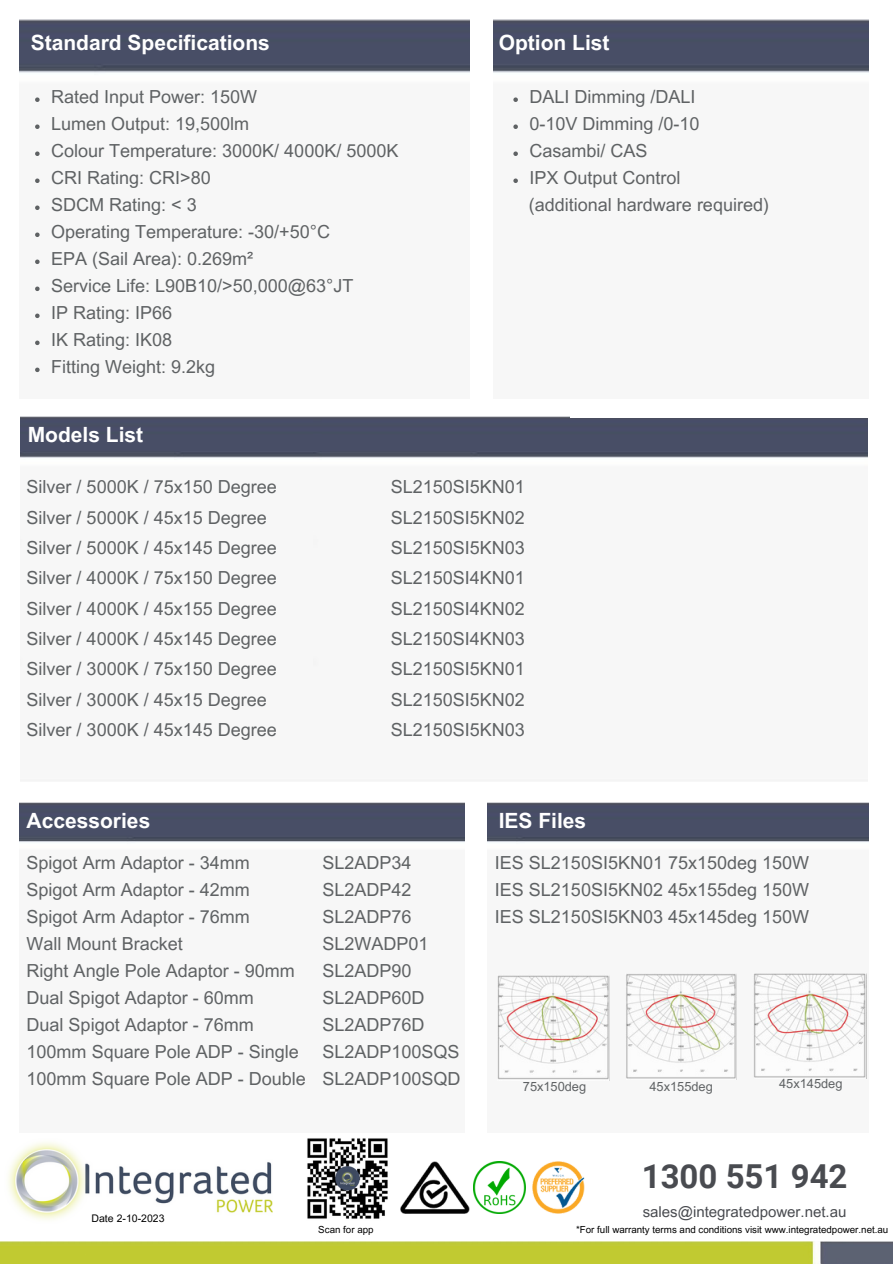
<style>
.page{position:relative;width:893px;height:1264px;background:#fff}
.page>*{position:absolute;margin:0;border:0;box-sizing:border-box;transform-origin:0 0}
.t1{font:700 33px "Roboto";color:#494b50}
.t2{font:700 21px "Arial MT Pro";color:#fff}
.t3{font:18px/27px "Arial MT Pro";color:#5f6264}
.t4{font:15px "Arial MT Pro";color:#494b50}
.t5{font:12.75px "Arial MT Pro";color:#5f6264}
.t6{font:10.5px "Arial MT Pro";color:#000}
.t7{font:9.75px "Arial MT Pro";color:#000}
</style>
<div class="page">
<img style="left:20px;top:20px;width:450px;height:353px">
<img style="left:493px;top:20px;width:375px;height:53px">
<img style="left:20px;top:417px;width:549px;height:364px">
<img style="left:314px;top:418px;width:553px;height:363px">
<svg style="left:35px;top:97px;width:5px;height:5px"></svg>
<svg style="left:35px;top:124px;width:5px;height:5px"></svg>
<svg style="left:35px;top:151px;width:5px;height:5px"></svg>
<svg style="left:35px;top:178px;width:5px;height:5px"></svg>
<svg style="left:35px;top:205px;width:5px;height:5px"></svg>
<svg style="left:35px;top:232px;width:5px;height:5px"></svg>
<svg style="left:35px;top:259px;width:5px;height:5px"></svg>
<svg style="left:35px;top:286px;width:5px;height:5px"></svg>
<svg style="left:35px;top:313px;width:5px;height:5px"></svg>
<svg style="left:35px;top:340px;width:5px;height:5px"></svg>
<svg style="left:35px;top:367px;width:5px;height:5px"></svg>
<img style="left:20px;top:802px;width:444px;height:41px">
<img style="left:488px;top:802px;width:380px;height:279px">
<img style="left:8px;top:1142px;width:264px;height:78px">
<img style="left:1px;top:1241px;width:891px;height:22px">
<img style="left:473px;top:1161px;width:52px;height:52px">
<img style="left:400px;top:1161px;width:69px;height:52px">
<img style="left:532px;top:1161px;width:53px;height:52px">
<img style="left:307px;top:1138px;width:81px;height:81px">
<img style="left:497px;top:974px;width:112px;height:106px">
<img style="left:625px;top:973px;width:111px;height:106px">
<img style="left:752px;top:973px;width:114px;height:105px">
<svg style="left:513px;top:97px;width:5px;height:5px"></svg>
<svg style="left:513px;top:124px;width:5px;height:5px"></svg>
<svg style="left:513px;top:151px;width:5px;height:5px"></svg>
<svg style="left:513px;top:178px;width:5px;height:5px"></svg>
<h4 class="t2" style="left:31px;top:35px;width:241px">Standard Specifications</h4>
<h6 class="t2" style="left:498px;top:35px;width:112px">Option List</h6>
<p class="t3" style="left:51px;top:85px;width:208px">Rated Input Power: 150W</p>
<p class="t3" style="left:51px;top:112px;width:200px">Lumen Output: 19,500lm</p>
<p class="t3" style="left:51px;top:139px;width:349px">Colour Temperature: 3000K/ 4000K/ 5000K</p>
<p class="t3" style="left:51px;top:166px;width:161px">CRI Rating: CRI&gt;80</p>
<p class="t3" style="left:51px;top:193px;width:147px">SDCM Rating: &lt; 3</p>
<p class="t3" style="left:51px;top:220px;width:280px">Operating Temperature: -30/+50°C</p>
<p class="t3" style="left:51px;top:247px;width:204px">EPA (Sail Area): 0.269m²</p>
<p class="t3" style="left:51px;top:274px;width:304px">Service Life: L90B10/&gt;50,000@63°JT</p>
<h2 class="t3" style="left:51px;top:301px;width:123px">IP Rating: IP66</h2>
<p class="t3" style="left:51px;top:328px;width:123px">IK Rating: IK08</p>
<p class="t3" style="left:51px;top:355px;width:166px">Fitting Weight: 9.2kg</p>
<p class="t2" style="left:28px;top:427px;width:117px">Models List</p>
<h1 class="t3" style="left:529px;top:85px;width:168px">DALI Dimming /DALI</h1>
<h5 class="t3" style="left:529px;top:112px;width:172px">0-10V Dimming /0-10</h5>
<p class="t3" style="left:529px;top:139px;width:120px">Casambi/ CAS</p>
<p class="t3" style="left:529px;top:166px;width:153px">IPX Output Control</p>
<p class="t3" style="left:528px;top:193px;width:242px">(additional hardware required)</p>
<p class="t3" style="left:27px;top:474px;width:252px;line-height:30.3px">Silver / 5000K / 75x150 Degree<br>Silver / 5000K / 45x15 Degree<br>Silver / 5000K / 45x145 Degree<br>Silver / 4000K / 75x150 Degree<br>Silver / 4000K / 45x155 Degree<br>Silver / 4000K / 45x145 Degree<br>Silver / 3000K / 75x150 Degree<br>Silver / 3000K / 45x15 Degree<br>Silver / 3000K / 45x145 Degree</p>
<p class="t3" style="left:391px;top:474px;width:136px;line-height:30.3px;text-align:justify">SL2150SI5KN01<br>SL2150SI5KN02<br>SL2150SI5KN03<br>SL2150SI4KN01<br>SL2150SI4KN02<br>SL2150SI4KN03<br>SL2150SI5KN01<br>SL2150SI5KN02<br>SL2150SI5KN03</p>
<p class="t2" style="left:27px;top:812px;width:125px">Accessories</p>
<h2 class="t2" style="left:498px;top:812px;width:89px">IES Files</h2>
<h6 class="t3" style="left:27px;top:851px;width:281px">Spigot Arm Adaptor - 34mm<br>Spigot Arm Adaptor - 42mm<br>Spigot Arm Adaptor - 76mm<br>Wall Mount Bracket<br>Right Angle Pole Adaptor - 90mm<br>Dual Spigot Adaptor - 60mm<br>Dual Spigot Adaptor - 76mm<br>100mm Square Pole ADP - Single<br>100mm Square Pole ADP - Double</h6>
<p class="t3" style="left:322px;top:851px;width:140px">SL2ADP34<br>SL2ADP42<br>SL2ADP76<br>SL2WADP01<br>SL2ADP90<br>SL2ADP60D<br>SL2ADP76D<br>SL2ADP100SQS<br>SL2ADP100SQD</p>
<h3 class="t6" style="left:92px;top:1213px;width:74px">Date 2-10-2023</h3>
<p class="t3" style="left:495px;top:851px;width:316px;text-align:justify">IES SL2150SI5KN01 75x150deg 150W IES SL2150SI5KN02 45x155deg 150W IES SL2150SI5KN03 45x145deg 150W</p>
<p class="t5" style="left:523px;top:1081px;width:65px">75x150deg</p>
<p class="t5" style="left:649px;top:1081px;width:65px">45x155deg</p>
<p class="t5" style="left:779px;top:1078px;width:65px">45x145deg</p>
<p class="t1" style="left:641px;top:1157px;width:207px">1300 551 942</p>
<h2 class="t4" style="left:642px;top:1205px;width:205px">sales@integratedpower.net.au</h2>
<h6 class="t7" style="left:318px;top:1225px;width:57px">Scan for app</h6>
<p class="t7" style="left:576px;top:1225px;width:314px">*For full warranty terms and conditions visit www.integratedpower.net.au</p>
</div>
